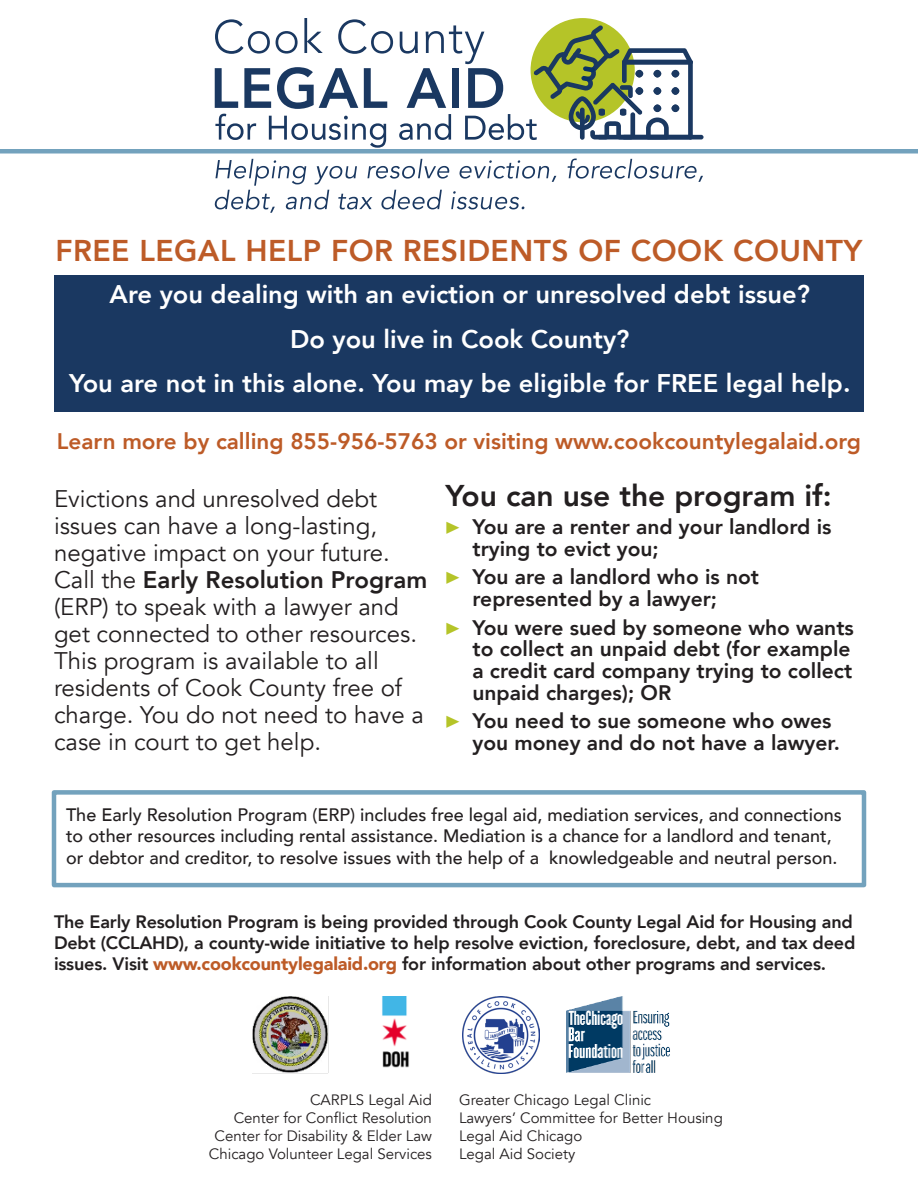
<style>
.page{position:relative;width:918px;height:1188px;background:#fff}
.page>*{position:absolute;margin:0;border:0;box-sizing:border-box;transform-origin:0 0}
.t1{font:800 30px "Avenir";letter-spacing:.015em;color:#bd5b27}
.t2{font:800 30px "Avenir";color:#231f20}
.t3{font:800 25.5px "Avenir";color:#fff}
.t4{font:24px/27px "Avenir";color:#231f20}
.t5{font:800 22.5px "Avenir";color:#bd5b27}
.t6{font:800 21px/21.8px "Avenir";color:#231f20}
.t7{font:500 18px/21.6px "Avenir";color:#231f20}
.t8{font:800 18px/21px "Avenir";letter-spacing:-.01em;color:#231f20}
.t9{font:15px "Avenir";color:#231f20}
.s1{font-weight:800}
.s2{font-family:"Acumin Pro";font-weight:700;color:#b5c428}
.s3{font-weight:900;color:#bd5b27}
</style>
<div class="page">
<div style="left:52px;top:790px;width:814px;height:97px;border:4px solid #73a2bd"></div>
<div style="left:54px;top:275px;width:810px;height:136px;background:#1a3861"></div>
<div style="left:531px;top:18px;width:104px;height:104px;background:#b5c428;border-radius:50%"></div>
<hr style="left:597px;top:135px;width:107px;height:4px;background:#1a3861;border-radius:2px">
<svg style="left:568px;top:159px;width:135px;height:23px"></svg>
<svg style="left:215px;top:159px;width:341px;height:54px"></svg>
<svg style="left:215px;top:19px;width:55px;height:35px"></svg>
<svg style="left:276px;top:31px;width:22px;height:23px"></svg>
<svg style="left:304px;top:18px;width:19px;height:35px"></svg>
<svg style="left:338px;top:19px;width:55px;height:35px"></svg>
<svg style="left:215px;top:68px;width:23px;height:40px"></svg>
<svg style="left:244px;top:68px;width:27px;height:40px"></svg>
<svg style="left:277px;top:67px;width:81px;height:42px"></svg>
<svg style="left:364px;top:68px;width:23px;height:40px"></svg>
<svg style="left:215px;top:114px;width:41px;height:26px"></svg>
<svg style="left:269px;top:116px;width:117px;height:32px"></svg>
<svg style="left:399px;top:25px;width:294px;height:115px"></svg>
<div style="left:0;top:149px;width:918px;height:5px;background:#73a2bd"></div>
<img style="left:252px;top:997px;width:77px;height:76px">
<img style="left:382px;top:997px;width:27px;height:71px">
<img style="left:566px;top:997px;width:104px;height:76px">
<img style="left:463px;top:997px;width:76px;height:76px">
<p class="t1" style="left:55px;top:227px;width:809px">FREE LEGAL HELP FOR RESIDENTS OF COOK COUNTY</p>
<p class="t3" style="left:110px;top:275px;width:702px">Are you dealing with an eviction or unresolved debt issue?</p>
<p class="t3" style="left:290px;top:319px;width:341px">Do you live in Cook County?</p>
<p class="t3" style="left:69px;top:363px;width:783px">You are not in this alone. You may be eligible for FREE legal help.</p>
<p class="t5" style="left:57px;top:423px;width:806px">Learn more by calling 855-956-5763 or visiting www.cookcountylegalaid.org</p>
<p class="t4" style="left:54px;top:485px;width:375px">Evictions and unresolved debt issues can have a long-lasting, negative impact on your future.<br>Call the <span class="s1">Early Resolution Program </span>(ERP) to speak with a lawyer and get connected to other resources.<br>This program is available to all residents of Cook County free of charge. You do not need to have a case in court to get help.</p>
<p class="t2" style="left:446px;top:472px;width:388px">You can use the program if:</p>
<p class="t6" style="left:472px;top:516px;width:360px;text-indent:-27px"><span class="s2">▶</span> You are a renter and your landlord is trying to evict you;</p>
<p class="t6" style="left:472px;top:566px;width:288px;text-indent:-27px"><span class="s2">▶</span> You are a landlord who is not represented by a lawyer;</p>
<p class="t6" style="left:472px;top:616px;width:383px;text-indent:-27px"><span class="s2">▶</span> You were sued by someone who wants to collect an unpaid debt (for example a credit card company trying to collect unpaid charges); OR</p>
<p class="t6" style="left:472px;top:710px;width:369px;text-indent:-27px"><span class="s2">▶</span> You need to sue someone who owes you money and do not have a lawyer.</p>
<p class="t7" style="left:66px;top:803px;width:777px">The Early Resolution Program (ERP) includes free legal aid, mediation services, and connections to other resources including rental assistance. Mediation is a chance for a landlord and tenant, or debtor and creditor, to resolve issues with the help of a knowledgeable and neutral person.</p>
<p class="t8" style="left:54px;top:912px;width:803px">The Early Resolution Program is being provided through Cook County Legal Aid for Housing and<br>Debt (CCLAHD), a county-wide initiative to help resolve eviction, foreclosure, debt, and tax deed issues. Visit <span class="s3">www.cookcountylegalaid.org</span> for information about other programs and services.</p>
<p class="t9" style="left:310px;top:1091px;width:123px">CARPLS Legal Aid</p>
<p class="t9" style="left:234px;top:1109px;width:200px">Center for Conflict Resolution</p>
<p class="t9" style="left:215px;top:1127px;width:219px">Center for Disability &amp; Elder Law</p>
<p class="t9" style="left:209px;top:1145px;width:225px">Chicago Volunteer Legal Services</p>
<p class="t9" style="left:459px;top:1091px;width:194px">Greater Chicago Legal Clinic</p>
<p class="t9" style="left:459px;top:1109px;width:265px">Lawyers’ Committee for Better Housing</p>
<p class="t9" style="left:459px;top:1127px;width:125px">Legal Aid Chicago</p>
<p class="t9" style="left:459px;top:1145px;width:118px">Legal Aid Society</p>
</div>
